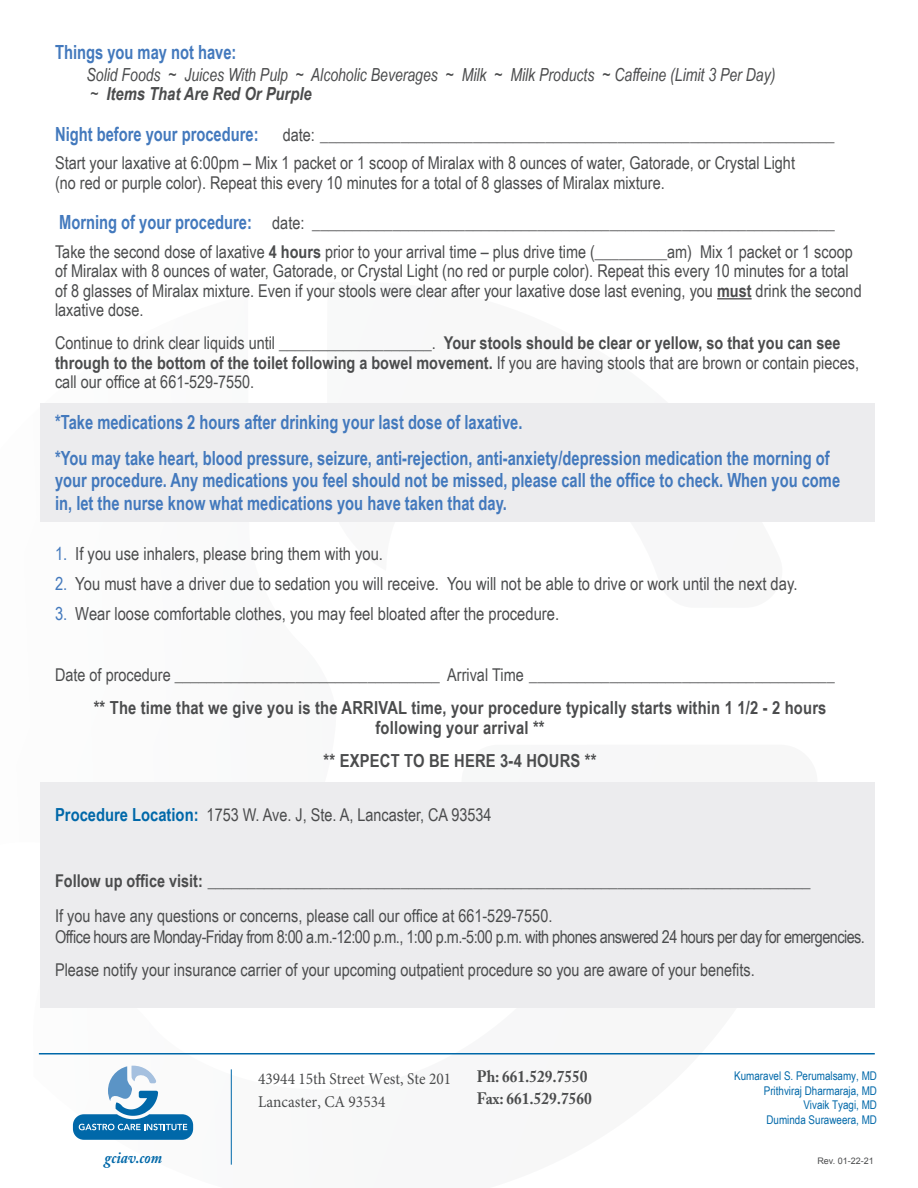
<style>
.page{position:relative;width:918px;height:1188px;background:#fff}
.page>*{position:absolute;margin:0;border:0;box-sizing:border-box;transform-origin:0 0}
.Content{font:700 19.5px/22.5px "Arial Narrow";color:#4379bd;scale:.92 1}
.content_header{font:700 19.5px "Arial Narrow";color:#4379bd;scale:.92 1}
.t1{font:18px "Arial Narrow";color:#4b4c4d}
.Content-2{font:700 18px/19.5px "Arial Narrow";letter-spacing:.01em;color:#4b4c4d;text-align:center}
.Content-3{font:italic 18px/19.5px "Arial Narrow";color:#4b4c4d;scale:.95 1}
.Content-4{font:17.7px/19.5px "Arial Narrow";color:#4b4c4d}
.Content-5{font:17.7px/21.1px "Arial Narrow";letter-spacing:-.03em;color:#4b4c4d}
.Content-6{font:700 17.7px "Arial Narrow";color:#4b4c4d}
.t2{font:16.5px/22.5px "Minion Pro";color:#4b4c4d;scale:.93 1}
.t3{font:700 16.5px/22.5px "Adobe Caslon Pro";color:#4b4c4d;scale:.93 1}
.t4{font:italic 700 16.5px "Adobe Caslon Pro";color:#0068a9;scale:.9 1}
.t5{font:12px/14.5px "Arial Narrow";color:#0068a9;text-align:right}
.t6{font:9px "Arial";color:#4b4c4d}
.s1{font-weight:700}
.s2{font-weight:700;font-size:19.5px;color:#4379bd}
.s3{color:#4379bd}
.s4{font-weight:700;font-size:18px;color:#0068a9}
</style>
<div class="page">
<hr style="left:39px;top:1053px;width:836px;height:1px;background:#0068a9">
<hr style="left:231px;top:1069px;width:1px;height:96px;background:#0068a9">
<svg style="left:73px;top:1066px;width:120px;height:74px"></svg>
<div style="left:40px;top:403px;width:835px;height:119px;background:#ececee"></div>
<div style="left:40px;top:782px;width:835px;height:226px;background:#ececee"></div>
<hr style="left:717px;top:298px;width:35px;height:1px;background:#4b4c4d">
<p class="content_header" style="left:55px;top:38px;width:199px">Things you may not have:</p>
<p class="Content-3" style="left:87px;top:65px;width:727px">Solid Foods ~ Juices With Pulp ~ Alcoholic Beverages ~ Milk ~ Milk Products ~ Caffeine (Limit 3 Per Day) ~ <span class="s1">Items That Are Red Or Purple</span></p>
<p class="Content-4" style="left:55px;top:124px;width:781px"><span class="s2">Night before your procedure:</span> date: ________________________________________________________________</p>
<p class="Content-4" style="left:55px;top:153px;width:741px">Start your laxative at 6:00pm – Mix 1 packet or 1 scoop of Miralax with 8 ounces of water, Gatorade, or Crystal Light (no red or purple color). Repeat this every 10 minutes for a total of 8 glasses of Miralax mixture.</p>
<p class="Content-4" style="left:59px;top:213px;width:777px"><span class="s2">Morning of your procedure:</span> date: _________________________________________________________________</p>
<p class="Content-4" style="left:55px;top:241px;width:808px">Take the second dose of laxative <span class="s1">4 hours</span> prior to your arrival time – plus drive time (_________am) Mix 1 packet or 1 scoop of Miralax with 8 ounces of water, Gatorade, or Crystal Light (no red or purple color). Repeat this every 10 minutes for a total of 8 glasses of Miralax mixture. Even if your stools were clear after your laxative dose last evening, you <span class="s1">must</span> drink the second laxative dose.</p>
<p class="Content-4" style="left:55px;top:333px;width:805px">Continue to drink clear liquids until ___________________. <span class="s1">Your stools should be clear or yellow, so that you can see through to the bottom of the toilet following a bowel movement.</span> If you are having stools that are brown or contain pieces, call our office at 661-529-7550.</p>
<p class="Content" style="left:55px;top:410px;width:510px">*Take medications 2 hours after drinking your last dose of laxative.</p>
<p class="Content" style="left:55px;top:446px;width:855px">*You may take heart, blood pressure, seizure, anti-rejection, anti-anxiety/depression medication the morning of your procedure. Any medications you feel should not be missed, please call the office to check. When you come in, let the nurse know what medications you have taken that day.</p>
<p class="t1" style="left:55px;top:541px;width:329px"><span class="s3">1.</span> If you use inhalers, please bring them with you.</p>
<p class="t1" style="left:55px;top:571px;width:744px"><span class="s3">2.</span> You must have a driver due to sedation you will receive. You will not be able to drive or work until the next day.</p>
<p class="t1" style="left:55px;top:600px;width:506px"><span class="s3">3.</span> Wear loose comfortable clothes, you may feel bloated after the procedure.</p>
<p class="Content-4" style="left:55px;top:665px;width:781px">Date of procedure _________________________________ Arrival Time ______________________________________</p>
<p class="Content-2" style="left:94px;top:697px;width:734px">** The time that we give you is the ARRIVAL time, your procedure typically starts within 1 1/2 - 2 hours following your arrival **</p>
<p class="Content-2" style="left:324px;top:750px;width:274px">** EXPECT TO BE HERE 3-4 HOURS **</p>
<p class="Content-4" style="left:55px;top:804px;width:438px"><span class="s4">Procedure Location:</span> 1753 W. Ave. J, Ste. A, Lancaster, CA 93534</p>
<p class="Content-6" style="left:55px;top:867px;width:757px">Follow up office visit: ___________________________________________________________________________</p>
<p class="Content-5" style="left:55px;top:904px;width:811px">If you have any questions or concerns, please call our office at 661-529-7550.<br>Office hours are Monday-Friday from 8:00 a.m.-12:00 p.m., 1:00 p.m.-5:00 p.m. with phones answered 24 hours per day for emergencies.</p>
<p class="Content-4" style="left:55px;top:959px;width:701px">Please notify your insurance carrier of your upcoming outpatient procedure so you are aware of your benefits.</p>
<p class="t2" style="left:258px;top:1068px;width:209px">43944 15th Street West, Ste 201<br>Lancaster, CA 93534</p>
<p class="t3" style="left:477px;top:1065px;width:125px">Ph: 661.529.7550<br>Fax: 661.529.7560</p>
<p class="t5" style="left:734px;top:1068px;width:144px">Kumaravel S. Perumalsamy, MD<br>Prithviraj Dharmaraja, MD<br>Vivaik Tyagi, MD<br>Duminda Suraweera, MD</p>
<p class="t4" style="left:105px;top:1147px;width:65px">gciav.com</p>
<p class="t6" style="left:817px;top:1155px;width:58px">Rev. 01-22-21</p>
</div>
